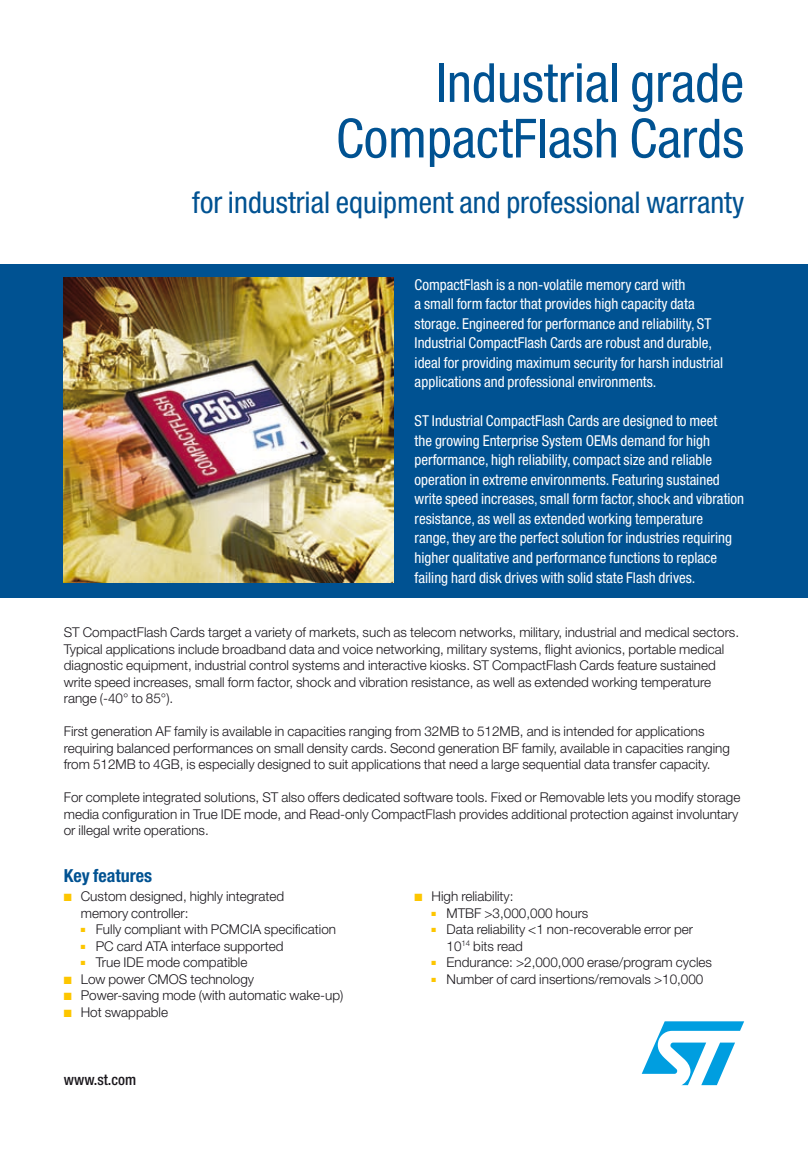
<style>
.page{position:relative;width:808px;height:1149px;background:#fff}
.page>*{position:absolute;margin:0;border:0;box-sizing:border-box;transform-origin:0 0}
.t1{font:condensed 54px/55.5px "Helvetica Neue";color:#005292;text-align:right}
.t2{font:condensed 30px "Helvetica Neue";color:#005292}
.t3{font:700 condensed 18px "Helvetica Neue";color:#005292}
.t4{font:condensed 15px/19.5px "Helvetica Neue";color:#fff}
.t5{font:500 condensed 15px "Helvetica Neue";color:#1a171c}
.t6{font:300 13.5px/16.5px "Helvetica Neue";color:#1a171c}
.s1{color:#fdc600}
</style>
<div class="page">
<div style="left:0;top:264px;width:808px;height:333px;background:#005292"></div>
<svg style="left:642px;top:1021px;width:102px;height:63px"></svg>
<img style="left:64px;top:278px;width:329px;height:304px">
<h1 class="t1" style="left:336px;top:55px;width:410px">Industrial grade<br>CompactFlash Cards</h1>
<h2 class="t2" style="left:192px;top:185px;width:553px">for industrial equipment and professional warranty</h2>
<p class="t4" style="left:415px;top:274px;width:310px">CompactFlash is a non-volatile memory card with<br>a small form factor that provides high capacity data storage. Engineered for performance and reliability, ST Industrial CompactFlash Cards are robust and durable, ideal for providing maximum security for harsh industrial applications and professional environments.</p>
<p class="t4" style="left:415px;top:411px;width:331px">ST Industrial CompactFlash Cards are designed to meet<br>the growing Enterprise System OEMs demand for high performance, high reliability, compact size and reliable operation in extreme environments. Featuring sustained write speed increases, small form factor, shock and vibration resistance, as well as extended working temperature<br>range, they are the perfect solution for industries requiring higher qualitative and performance functions to replace failing hard disk drives with solid state Flash drives.</p>
<p class="t6" style="left:64px;top:623px;width:677px">ST CompactFlash Cards target a variety of markets, such as telecom networks, military, industrial and medical sectors.<br>Typical applications include broadband data and voice networking, military systems, flight avionics, portable medical diagnostic equipment, industrial control systems and interactive kiosks. ST CompactFlash Cards feature sustained write speed increases, small form factor, shock and vibration resistance, as well as extended working temperature range (-40° to 85°).</p>
<p class="t6" style="left:64px;top:722px;width:668px">First generation AF family is available in capacities ranging from 32MB to 512MB, and is intended for applications requiring balanced performances on small density cards. Second generation BF family, available in capacities ranging from 512MB to 4GB, is especially designed to suit applications that need a large sequential data transfer capacity.</p>
<p class="t6" style="left:64px;top:788px;width:678px">For complete integrated solutions, ST also offers dedicated software tools. Fixed or Removable lets you modify storage media configuration in True IDE mode, and Read-only CompactFlash provides additional protection against involuntary or illegal write operations.</p>
<h3 class="t3" style="left:64px;top:864px;width:90px">Key features</h3>
<p class="t6" style="left:81px;top:887px;width:205px;text-indent:-17px"><span class="s1">■</span> Custom designed, highly integrated memory controller:</p>
<p class="t6" style="left:81px;top:920px;width:257px"><sup>■</sup> Fully compliant with PCMCIA specification</p>
<p class="t6" style="left:81px;top:937px;width:204px"><sup>■</sup> PC card ATA interface supported</p>
<p class="t6" style="left:81px;top:953px;width:168px"><sup>■</sup> True IDE mode compatible</p>
<p class="t6" style="left:64px;top:970px;width:192px"><span class="s1">■</span> Low power CMOS technology</p>
<p class="t6" style="left:64px;top:986px;width:281px"><span class="s1">■</span> Power-saving mode (with automatic wake-up)</p>
<p class="t6" style="left:64px;top:1003px;width:106px"><span class="s1">■</span> Hot swappable</p>
<p class="t5" style="left:64px;top:1070px;width:74px">www.st.com</p>
<p class="t6" style="left:415px;top:887px;width:101px"><span class="s1">■</span> High reliability:</p>
<p class="t6" style="left:432px;top:904px;width:158px"><sup>■</sup> MTBF &gt;3,000,000 hours</p>
<p class="t6" style="left:446px;top:920px;width:248px;text-indent:-15px"><sup>■</sup> Data reliability &lt;1 non-recoverable error per<br>10<sup>14</sup> bits read</p>
<p class="t6" style="left:432px;top:953px;width:282px"><sup>■</sup> Endurance: &gt;2,000,000 erase/program cycles</p>
<p class="t6" style="left:432px;top:970px;width:273px"><sup>■</sup> Number of card insertions/removals &gt;10,000</p>
</div>
